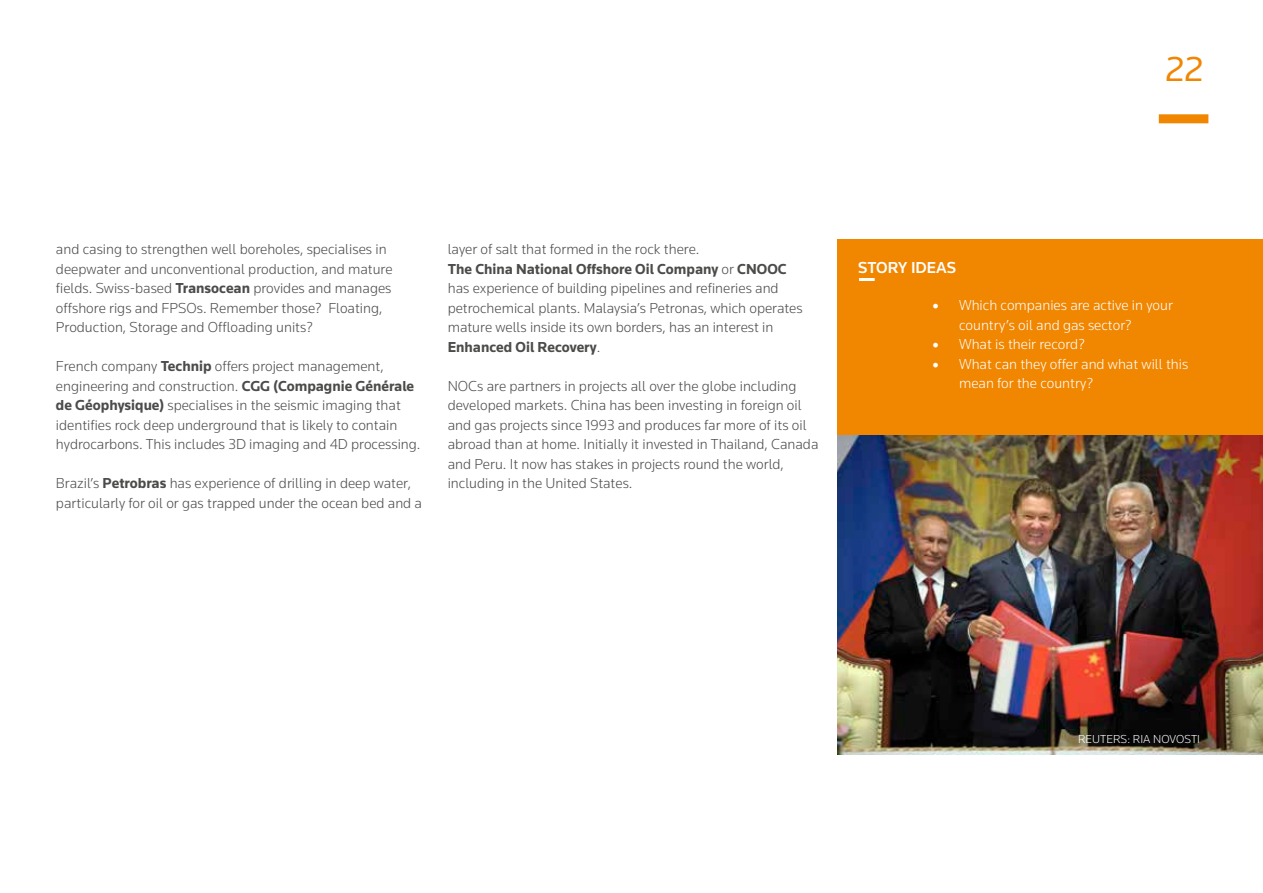
<style>
.page{position:relative;width:1263px;height:893px;background:#fff}
.page>*{position:absolute;margin:0;border:0;box-sizing:border-box;transform-origin:0 0}
.t1{font:36px "Knowledge";color:#f18600}
.t2{font:500 16.5px "Knowledge";color:#fff}
.t3{font:300 15px/19.5px "Knowledge";color:#4b4b4a}
.t4{font:300 15px/19.5px "Knowledge";color:#fff}
.t5{font:300 12px "Knowledge";color:#fff}
.s1{font-weight:700}
.s2{font-family:"Minion Pro";font-weight:400;font-size:18px}
</style>
<div class="page">
<div style="left:1159px;top:114px;width:49px;height:9px;background:#f18600"></div>
<div style="left:838px;top:239px;width:425px;height:224px;background:#f18600"></div>
<hr style="left:859px;top:278px;width:16px;height:3px;background:#fff">
<img style="left:838px;top:436px;width:425px;height:319px">
<h1 class="t1" style="left:1165px;top:47px;width:40px">22</h1>
<p class="t3" style="left:56px;top:239px;width:338px">and casing to strengthen well boreholes, specialises in deepwater and unconventional production, and mature fields. Swiss-based <span class="s1">Transocean</span> provides and manages offshore rigs and FPSOs. Remember those? Floating, Production, Storage and Offloading units?</p>
<p class="t3" style="left:56px;top:356px;width:366px">French company <span class="s1">Technip</span> offers project management, engineering and construction. <span class="s1">CGG (Compagnie Générale de Géophysique)</span> specialises in the seismic imaging that identifies rock deep underground that is likely to contain hydrocarbons. This includes 3D imaging and 4D processing.</p>
<p class="t3" style="left:56px;top:473px;width:368px">Brazil’s <span class="s1">Petrobras</span> has experience of drilling in deep water, particularly for oil or gas trapped under the ocean bed and a</p>
<p class="t3" style="left:448px;top:239px;width:356px">layer of salt that formed in the rock there.<br><span class="s1">The China National Offshore Oil Company</span> or <span class="s1">CNOOC </span>has experience of building pipelines and refineries and petrochemical plants. Malaysia’s Petronas, which operates mature wells inside its own borders, has an interest in <span class="s1">Enhanced Oil Recovery</span>.</p>
<p class="t3" style="left:448px;top:375px;width:372px">NOCs are partners in projects all over the globe including developed markets. China has been investing in foreign oil and gas projects since 1993 and produces far more of its oil abroad than at home. Initially it invested in Thailand, Canada and Peru. It now has stakes in projects round the world, including in the United States.</p>
<p class="t2" style="left:858px;top:257px;width:100px">STORY IDEAS</p>
<p class="t4" style="left:959px;top:295px;width:215px;text-indent:-27px"><span class="s2">•</span> Which companies are active in your country’s oil and gas sector?</p>
<p class="t4" style="left:932px;top:334px;width:154px"><span class="s2">•</span> What is their record?</p>
<p class="t4" style="left:959px;top:353px;width:231px;text-indent:-27px"><span class="s2">•</span> What can they offer and what will this mean for the country?</p>
<p class="t5" style="left:1078px;top:731px;width:124px">REUTERS: RIA NOVOSTI</p>
</div>
